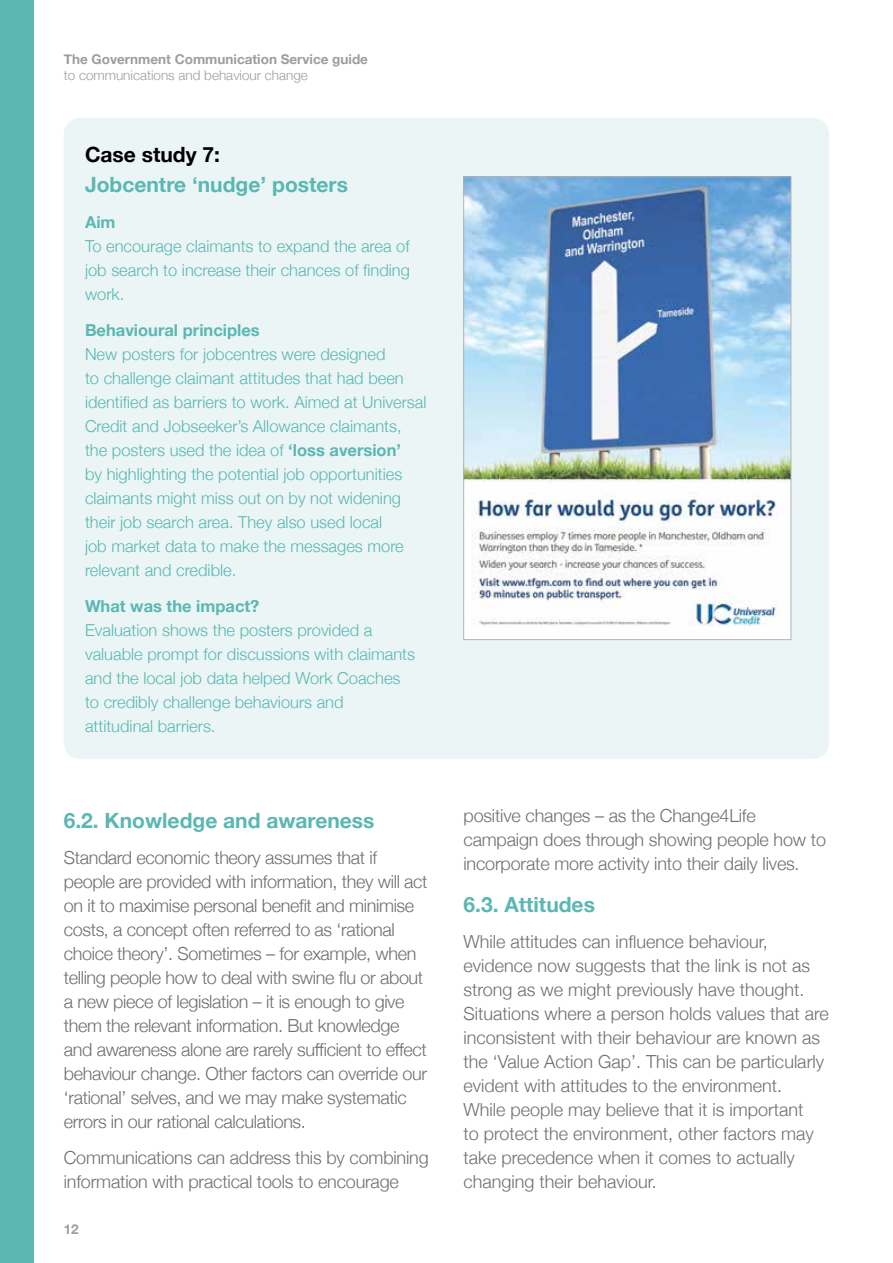
<style>
.page{position:relative;width:893px;height:1263px;background:#fff}
.page>*{position:absolute;margin:0;border:0;box-sizing:border-box;transform-origin:0 0}
.t1{font:700 21px/30px "Helvetica Neue";color:#5ab7b2}
.t2{font:300 18px/24px "Helvetica Neue";letter-spacing:-.01em;color:#706f6f}
.t3{font:300 16.5px/24px "Helvetica Neue";color:#5ab7b2}
.t4{font:700 13.5px "Helvetica Neue";color:#9d9d9c}
.t5{font:300 13.5px "Helvetica Neue";color:#9d9d9c}
.s1{color:#000}
.s2{font-weight:700}
</style>
<div class="page">
<div style="left:0;top:0;width:34px;height:1263px;background:#5ab7b2"></div>
<div style="left:64px;top:118px;width:765px;height:641px;background:#ebf5f5;border-radius:17px"></div>
<img style="left:465px;top:179px;width:324px;height:459px">
<div style="left:463px;top:177px;width:328px;height:463px;border:1px solid #b3b2b2"></div>
<p class="t4" style="left:64px;top:48px;width:306px">The Government Communication Service guide</p>
<p class="t5" style="left:64px;top:64px;width:246px">to communications and behaviour change</p>
<p class="t1" style="left:85px;top:140px;width:264px"><span class="s1">Case study 7:<br></span>Jobcentre ‘nudge’ posters</p>
<p class="t3" style="left:85px;top:209px;width:326px"><span class="s2">Aim<br></span>To encourage claimants to expand the area of job search to increase their chances of finding work.</p>
<p class="t3" style="left:85px;top:317px;width:343px"><span class="s2">Behavioural principles<br></span>New posters for jobcentres were designed<br>to challenge claimant attitudes that had been identified as barriers to work. Aimed at Universal Credit and Jobseeker’s Allowance claimants, the posters used the idea of <span class="s2">‘loss aversion’<br></span>by highlighting the potential job opportunities claimants might miss out on by not widening their job search area. They also used local<br>job market data to make the messages more relevant and credible.</p>
<p class="t3" style="left:85px;top:593px;width:332px"><span class="s2">What was the impact?<br></span>Evaluation shows the posters provided a valuable prompt for discussions with claimants and the local job data helped Work Coaches to credibly challenge behaviours and attitudinal barriers.</p>
<p class="t1" style="left:64px;top:806px;width:312px">6.2. Knowledge and awareness</p>
<p class="t2" style="left:64px;top:844px;width:365px">Standard economic theory assumes that if people are provided with information, they will act on it to maximise personal benefit and minimise costs, a concept often referred to as ‘rational choice theory’. Sometimes – for example, when telling people how to deal with swine flu or about a new piece of legislation – it is enough to give them the relevant information. But knowledge and awareness alone are rarely sufficient to effect behaviour change. Other factors can override our ‘rational’ selves, and we may make systematic errors in our rational calculations.</p>
<p class="t2" style="left:64px;top:1144px;width:366px">Communications can address this by combining information with practical tools to encourage</p>
<p class="t4" style="left:64px;top:1218px;width:17px">12</p>
<p class="t2" style="left:463px;top:802px;width:364px">positive changes – as the Change4Life campaign does through showing people how to incorporate more activity into their daily lives.</p>
<p class="t1" style="left:463px;top:890px;width:133px">6.3. Attitudes</p>
<p class="t2" style="left:463px;top:928px;width:367px">While attitudes can influence behaviour, evidence now suggests that the link is not as strong as we might previously have thought.<br>Situations where a person holds values that are inconsistent with their behaviour are known as the ‘Value Action Gap’. This can be particularly evident with attitudes to the environment.<br>While people may believe that it is important<br>to protect the environment, other factors may take precedence when it comes to actually changing their behaviour.</p>
</div>
